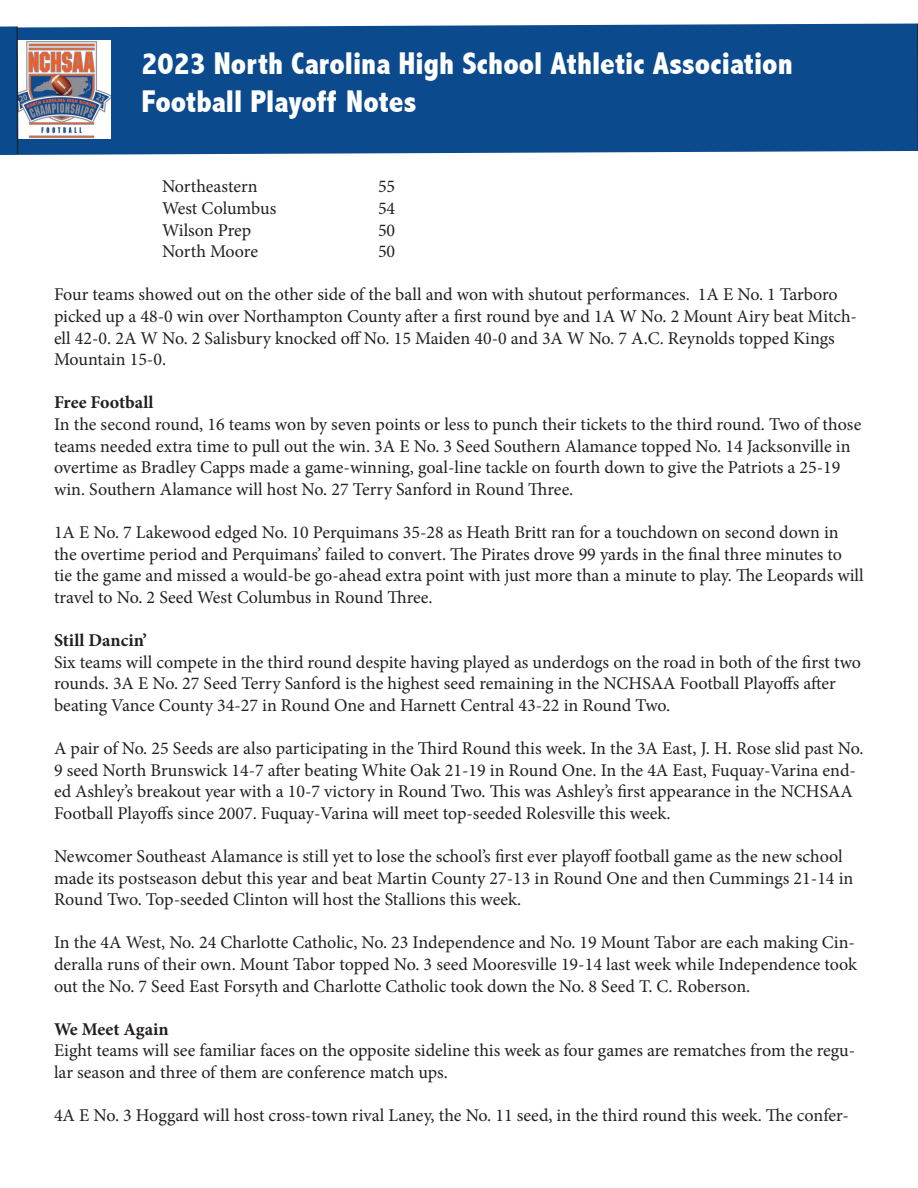
<style>
.page{position:relative;width:918px;height:1188px;background:#fff}
.page>*{position:absolute;margin:0;border:0;box-sizing:border-box;transform-origin:0 0}
.t1{font:800 condensed 31.5px/37.8px "Abadi";color:#fff}
.t2{font:18px/21.6px "Minion Pro";color:#231f20}
.t3{font:700 18px "Minion Pro";color:#231f20}
</style>
<div class="page">
<div style="left:0;top:24px;width:918px;height:131px;background:#0b4a8d"></div>
<img style="left:18px;top:40px;width:92px;height:98px">
<img style="left:0;top:26px;width:18px;height:128px">
<p class="t1" style="left:142px;top:44px;width:653px">2023 North Carolina High School Athletic Association<br>Football Playoff Notes</p>
<p class="t2" style="left:162px;top:176px;width:97px">Northeastern</p>
<p class="t2" style="left:378px;top:176px;width:19px">55</p>
<p class="t2" style="left:162px;top:198px;width:116px">West Columbus</p>
<p class="t2" style="left:378px;top:198px;width:19px">54</p>
<p class="t2" style="left:162px;top:219px;width:91px">Wilson Prep</p>
<p class="t2" style="left:378px;top:219px;width:19px">50</p>
<p class="t2" style="left:162px;top:241px;width:98px">North Moore</p>
<p class="t2" style="left:378px;top:241px;width:19px">50</p>
<p class="t2" style="left:54px;top:284px;width:805px">Four teams showed out on the other side of the ball and won with shutout performances. 1A E No. 1 Tarboro picked up a 48-0 win over Northampton County after a first round bye and 1A W No. 2 Mount Airy beat Mitch&shy;ell 42-0. 2A W No. 2 Salisbury knocked off No. 15 Maiden 40-0 and 3A W No. 7 A.C. Reynolds topped Kings Mountain 15-0.</p>
<p class="t3" style="left:54px;top:390px;width:101px">Free Football</p>
<p class="t2" style="left:54px;top:414px;width:809px">In the second round, 16 teams won by seven points or less to punch their tickets to the third round. Two of those teams needed extra time to pull out the win. 3A E No. 3 Seed Southern Alamance topped No. 14 Jacksonville in overtime as Bradley Capps made a game-winning, goal-line tackle on fourth down to give the Patriots a 25-19 win. Southern Alamance will host No. 27 Terry Sanford in Round Three.</p>
<p class="t2" style="left:54px;top:522px;width:811px">1A E No. 7 Lakewood edged No. 10 Perquimans 35-28 as Heath Britt ran for a touchdown on second down in the overtime period and Perquimans’ failed to convert. The Pirates drove 99 yards in the final three minutes to tie the game and missed a would-be go-ahead extra point with just more than a minute to play. The Leopards will travel to No. 2 Seed West Columbus in Round Three.</p>
<p class="t3" style="left:54px;top:628px;width:94px">Still Dancin’</p>
<p class="t2" style="left:54px;top:651px;width:809px">Six teams will compete in the third round despite having played as underdogs on the road in both of the first two rounds. 3A E No. 27 Seed Terry Sanford is the highest seed remaining in the NCHSAA Football Playoffs after beating Vance County 34-27 in Round One and Harnett Central 43-22 in Round Two.</p>
<p class="t2" style="left:54px;top:738px;width:811px">A pair of No. 25 Seeds are also participating in the Third Round this week. In the 3A East, J. H. Rose slid past No.<br>9 seed North Brunswick 14-7 after beating White Oak 21-19 in Round One. In the 4A East, Fuquay-Varina end&shy;ed Ashley’s breakout year with a 10-7 victory in Round Two. This was Ashley’s first appearance in the NCHSAA Football Playoffs since 2007. Fuquay-Varina will meet top-seeded Rolesville this week.</p>
<p class="t2" style="left:54px;top:846px;width:801px">Newcomer Southeast Alamance is still yet to lose the school’s first ever playoff football game as the new school made its postseason debut this year and beat Martin County 27-13 in Round One and then Cummings 21-14 in<br>Round Two. Top-seeded Clinton will host the Stallions this week.</p>
<p class="t2" style="left:54px;top:932px;width:805px">In the 4A West, No. 24 Charlotte Catholic, No. 23 Independence and No. 19 Mount Tabor are each making Cin&shy;deralla runs of their own. Mount Tabor topped No. 3 seed Mooresville 19-14 last week while Independence took out the No. 7 Seed East Forsyth and Charlotte Catholic took down the No. 8 Seed T. C. Roberson.</p>
<p class="t3" style="left:54px;top:1016px;width:116px">We Meet Again</p>
<p class="t2" style="left:54px;top:1040px;width:803px">Eight teams will see familiar faces on the opposite sideline this week as four games are rematches from the regu&shy;lar season and three of them are conference match ups.</p>
<p class="t2" style="left:54px;top:1105px;width:796px">4A E No. 3 Hoggard will host cross-town rival Laney, the No. 11 seed, in the third round this week. The confer-</p>
</div>
